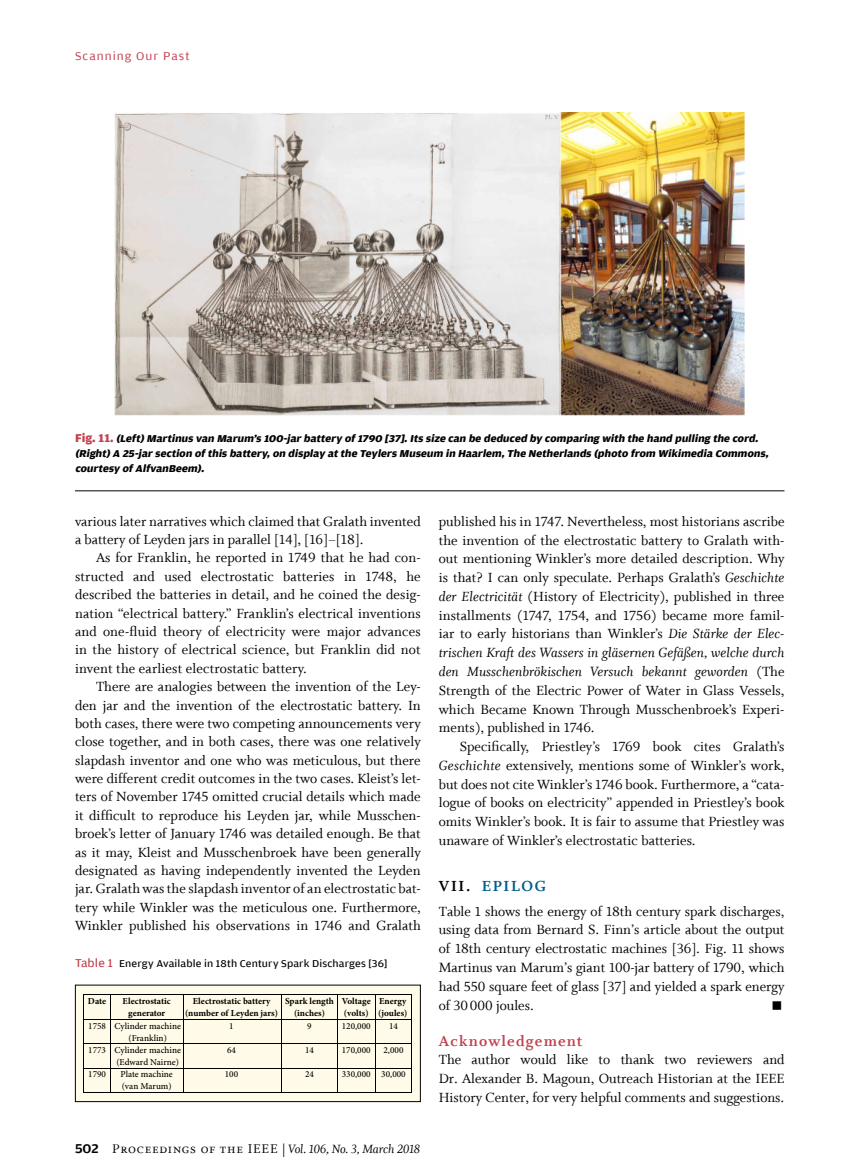
<style>
.page{position:relative;width:864px;height:1174px;background:#fff}
.page>*{position:absolute;margin:0;border:0;box-sizing:border-box;transform-origin:0 0}
.t1{font:16.5px "Whitman Bold LF";letter-spacing:.07em;color:#c1424f}
.t2{font:16.5px "Whitman Bold LF";letter-spacing:.1em;color:#005c87}
.t3{font:15px/18.5px "Whitman Roman LF";letter-spacing:.005em;color:#000;text-align:justify}
.t4{font:15px/18.8px "Whitman Italic LF";letter-spacing:.005em;color:#000}
.t5{font:13.5px "Whitman Italic LF";letter-spacing:-.015em;color:#000}
.t6{font:12px "Amplitude Wide";letter-spacing:.085em;color:#c1424f}
.t7{font:italic 700 10.5px/15px "Amplitude Wide";color:#000}
.t8{font:10.5px "Amplitude Wide";letter-spacing:.015em;color:#000}
.t9{font:500 9.15px/12.1px "Minion Pro";color:#000;text-align:center}
.t10{font:700 9.15px/12.3px "Minion Pro";color:#000;text-align:center}
.s1{font-style:normal;font-size:12px;color:#c1424f}
.s2{font-size:12px;color:#c1424f}
.s3{font-family:"Amplitude Wide";font-weight:500}
.s4{font-family:"Whitman Small Caps LF";font-size:14.25px}
.s5{font-family:"Whitman Italic LF"}
.s6{font-family:"Whitman Roman LF"}
.s7{color:#000}
</style>
<div class="page">
<hr style="left:75px;top:490px;width:709px;height:1px;background:#000">
<img style="left:114px;top:112px;width:631px;height:304px">
<div style="left:75px;top:985px;width:345px;height:117px;background:#fefce8"></div>
<hr style="left:111px;top:994px;width:72px;height:1px;background:#000">
<hr style="left:183px;top:994px;width:98px;height:1px;background:#000">
<hr style="left:282px;top:994px;width:55px;height:1px;background:#000">
<hr style="left:338px;top:994px;width:37px;height:1px;background:#000">
<hr style="left:375px;top:994px;width:37px;height:1px;background:#000">
<hr style="left:111px;top:1019px;width:72px;height:1px;background:#000">
<hr style="left:183px;top:1019px;width:98px;height:1px;background:#000">
<hr style="left:282px;top:1019px;width:55px;height:1px;background:#000">
<hr style="left:338px;top:1019px;width:37px;height:1px;background:#000">
<hr style="left:375px;top:1019px;width:37px;height:1px;background:#000">
<hr style="left:111px;top:1043px;width:72px;height:1px;background:#000">
<hr style="left:183px;top:1043px;width:98px;height:1px;background:#000">
<hr style="left:282px;top:1043px;width:55px;height:1px;background:#000">
<hr style="left:338px;top:1043px;width:37px;height:1px;background:#000">
<hr style="left:375px;top:1043px;width:37px;height:1px;background:#000">
<hr style="left:111px;top:1068px;width:72px;height:1px;background:#000">
<hr style="left:183px;top:1068px;width:98px;height:1px;background:#000">
<hr style="left:282px;top:1068px;width:55px;height:1px;background:#000">
<hr style="left:338px;top:1068px;width:37px;height:1px;background:#000">
<hr style="left:375px;top:1068px;width:37px;height:1px;background:#000">
<svg style="left:84px;top:994px;width:27px;height:99px"></svg>
<hr style="left:111px;top:1092px;width:72px;height:1px;background:#000">
<svg style="left:183px;top:995px;width:1px;height:97px"></svg>
<hr style="left:183px;top:1092px;width:98px;height:1px;background:#000">
<svg style="left:281px;top:994px;width:1px;height:99px"></svg>
<hr style="left:282px;top:1092px;width:55px;height:1px;background:#000">
<svg style="left:337px;top:994px;width:1px;height:99px"></svg>
<hr style="left:338px;top:1092px;width:37px;height:1px;background:#000">
<svg style="left:375px;top:995px;width:1px;height:97px"></svg>
<hr style="left:375px;top:1092px;width:37px;height:1px;background:#000">
<div style="left:75px;top:985px;width:346px;height:117px;border:1px solid #000"></div>
<p class="t6" style="left:75px;top:50px;width:116px">Scanning Our Past</p>
<p class="t7" style="left:75px;top:432px;width:697px"><span class="s1">F i g . 1 1 .</span> (Left) Martinus van Marum's 100-jar battery of 1790 [37].Its size can be deduced by comparing with the hand pulling the cord. (Right) A 25-jar section of this battery,on display at the Teylers Museum in Haarlem,The Netherlands (photo from Wikimedia Commons, courtesy of AlfvanBeem).</p>
<p class="t3" style="left:75px;top:512px;width:347px">various later narratives which claimed that Gralath invented a battery of Leyden jars in parallel [14], [16]–[18].</p>
<p class="t3" style="left:75px;top:549px;width:347px;text-indent:21px">As for Franklin, he reported in 1749 that he had con&shy;structed and used electrostatic batteries in 1748, he described the batteries in detail, and he coined the desig&shy;nation “electrical battery.” Franklin’s electrical inventions and one-fluid theory of electricity were major advances in the history of electrical science, but Franklin did not invent the earliest electrostatic battery.</p>
<p class="t3" style="left:75px;top:678px;width:347px;text-indent:21px">There are analogies between the invention of the Ley&shy;den jar and the invention of the electrostatic battery. In both cases, there were two competing announcements very close together, and in both cases, there was one relatively slapdash inventor and one who was meticulous, but there were different credit outcomes in the two cases. Kleist’s let&shy;ters of November 1745 omitted crucial details which made it difficult to reproduce his Leyden jar, while Musschen&shy;broek’s letter of January 1746 was detailed enough. Be that as it may, Kleist and Musschenbroek have been generally designated as having independently invented the Leyden jar. Gralath was the slapdash inventor of an electrostatic bat&shy;tery while Winkler was the meticulous one. Furthermore, Winkler published his observations in 1746 and Gralath</p>
<p class="t8" style="left:75px;top:957px;width:314px"><span class="s2">Table 1</span> Energy Available in 18th Century Spark Discharges [36]</p>
<p class="t10" style="left:88px;top:994px;width:20px">Date</p>
<p class="t10" style="left:123px;top:994px;width:50px">Electrostatic generator</p>
<p class="t10" style="left:185px;top:994px;width:94px">Electrostatic battery (number of Leyden jars)</p>
<p class="t10" style="left:285px;top:994px;width:50px">Spark length (inches)</p>
<p class="t10" style="left:342px;top:994px;width:30px;text-align:left">Voltage (volts)</p>
<p class="t10" style="left:378px;top:994px;width:31px;text-align:left">Energy (joules)</p>
<p class="t9" style="left:389px;top:1020px;width:10px">14</p>
<p class="t9" style="left:384px;top:1044px;width:21px">2,000</p>
<p class="t9" style="left:114px;top:1020px;width:68px">Cylinder machine</p>
<p class="t9" style="left:229px;top:1020px;width:6px">1</p>
<p class="t9" style="left:114px;top:1032px;width:68px">(Franklin)<br>Cylinder machine (Edward Nairne)<br>Plate machine (van Marum)</p>
<p class="t9" style="left:88px;top:1020px;width:19px">1758</p>
<p class="t9" style="left:88px;top:1044px;width:19px">1773</p>
<p class="t9" style="left:88px;top:1069px;width:19px">1790</p>
<p class="t9" style="left:307px;top:1020px;width:6px">9</p>
<p class="t9" style="left:342px;top:1020px;width:30px">120,000</p>
<p class="t9" style="left:305px;top:1044px;width:10px">14</p>
<p class="t9" style="left:305px;top:1069px;width:10px">24</p>
<p class="t9" style="left:227px;top:1044px;width:10px">64</p>
<p class="t9" style="left:225px;top:1069px;width:15px">100</p>
<p class="t9" style="left:342px;top:1044px;width:30px">170,000</p>
<p class="t9" style="left:342px;top:1069px;width:65px">330,000 30,000</p>
<p class="t5" style="left:75px;top:1141px;width:347px"><span class="s3">502</span> <span class="s4">Proceedings of the IEEE</span> | Vol. 106, No. 3, March 2018</p>
<p class="t3" style="left:439px;top:512px;width:347px">published his in 1747. Nevertheless, most historians ascribe the invention of the electrostatic battery to Gralath with&shy;out mentioning Winkler’s more detailed description. Why is that? I can only speculate. Perhaps Gralath’s <span class="s5">Geschichte der Electricität</span> (History of Electricity), published in three installments (1747, 1754, and 1756) became more famil&shy;iar to early historians than Winkler’s <span class="s5">Die Stärke der Elec-</span></p>
<p class="t4" style="left:439px;top:644px;width:347px">trischen Kraft des Wassers in gläsernen Gefäßen, welche durch den Musschenbrökischen Versuch bekannt geworden <span class="s6">(The</span></p>
<p class="t3" style="left:439px;top:681px;width:347px">Strength of the Electric Power of Water in Glass Vessels, which Became Known Through Musschenbroek’s Experi&shy;ments), published in 1746.</p>
<p class="t3" style="left:439px;top:737px;width:347px;text-indent:21px">Specifically, Priestley’s 1769 book cites Gralath’s <span class="s5">Geschichte</span> extensively, mentions some of Winkler’s work, but does not cite Winkler’s 1746 book. Furthermore, a “cata&shy;logue of books on electricity” appended in Priestley’s book omits Winkler’s book. It is fair to assume that Priestley was unaware of Winkler’s electrostatic batteries.</p>
<p class="t2" style="left:439px;top:876px;width:109px"><span class="s7">VII.</span> EPILOG</p>
<p class="t3" style="left:439px;top:902px;width:347px;line-height:18.9px">Table 1 shows the energy of 18th century spark discharges, using data from Bernard S. Finn’s article about the output of 18th century electrostatic machines [36]. Fig. 11 shows Martinus van Marum’s giant 100-jar battery of 1790, which had 550 square feet of glass [37] and yielded a spark energy of 30000 joules.</p>
<p class="t1" style="left:439px;top:1031px;width:145px">Acknowledgement</p>
<p class="t3" style="left:439px;top:1051px;width:347px">The author would like to thank two reviewers and Dr. Alexander B. Magoun, Outreach Historian at the IEEE History Center, for very helpful comments and suggestions.</p>
</div>
